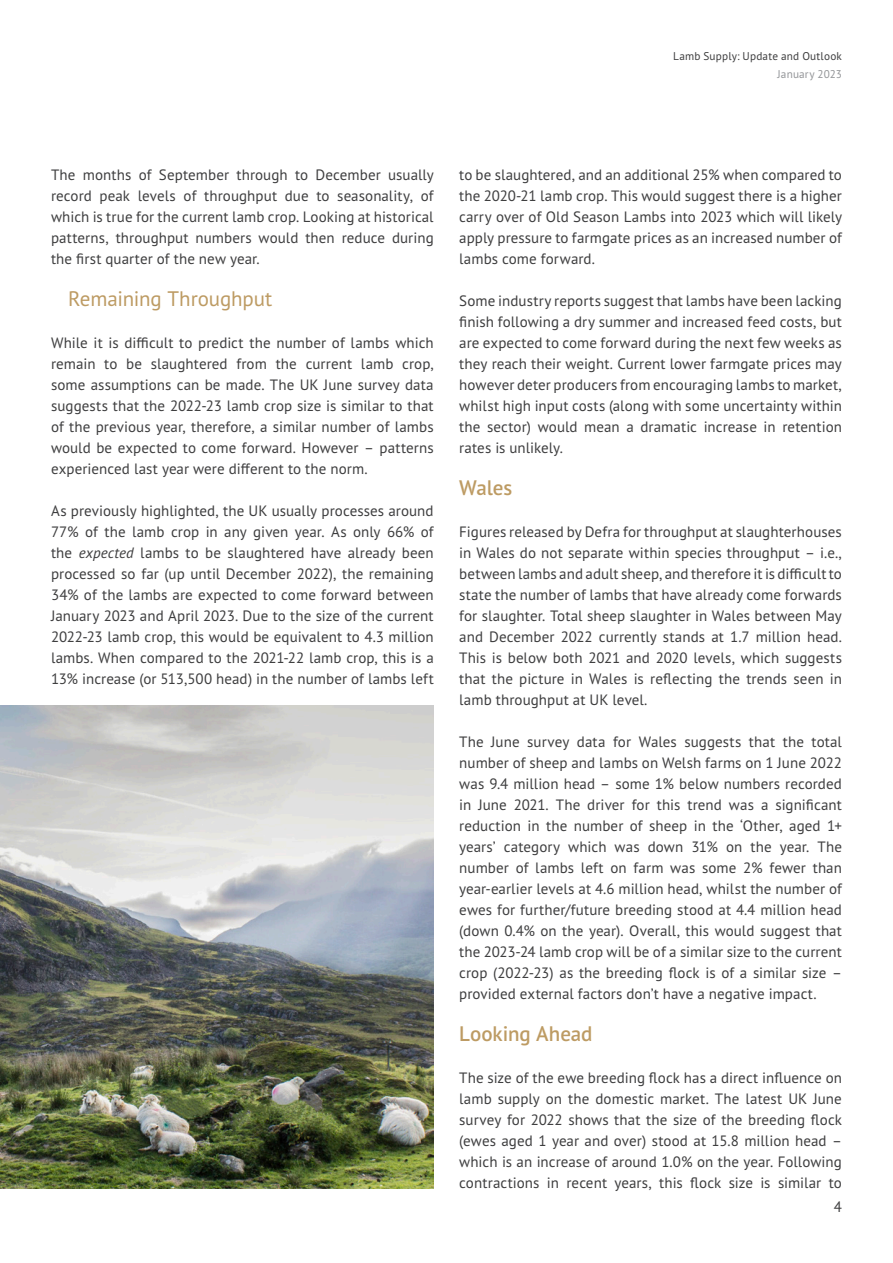
<style>
.page{position:relative;width:893px;height:1263px;background:#fff}
.page>*{position:absolute;margin:0;border:0;box-sizing:border-box;transform-origin:0 0}
.Header_2{font:21px "PT Sans Pro";letter-spacing:-.005em;color:#bd9b63}
.Header_2-2{font:600 21px "PT Sans Pro";letter-spacing:-.005em;color:#bd9b63}
.t1{font:15px/21px "PT Sans Pro";letter-spacing:.005em;color:#3e3e3f;text-align:justify}
.t2{font:11.25px "PT Sans Pro";letter-spacing:.015em;color:#3e3e3f}
.t3{font:11.25px "PT Sans Pro";letter-spacing:.01em;color:#939598}
.s1{font-style:italic}
</style>
<div class="page">
<img style="left:0;top:705px;width:434px;height:483px">
<p class="t2" style="left:673px;top:48px;width:170px">Lamb Supply: Update and Outlook</p>
<p class="t3" style="left:778px;top:66px;width:66px">January 2023</p>
<p class="t1" style="left:51px;top:164px;width:384px">The months of September through to December usually record peak levels of throughput due to seasonality, of which is true for the current lamb crop. Looking at historical patterns, throughput numbers would then reduce during the first quarter of the new year.</p>
<p class="Header_2" style="left:68px;top:285px;width:206px">Remaining Throughput</p>
<p class="t1" style="left:51px;top:332px;width:384px">While it is difficult to predict the number of lambs which remain to be slaughtered from the current lamb crop, some assumptions can be made. The UK June survey data suggests that the 2022-23 lamb crop size is similar to that of the previous year, therefore, a similar number of lambs would be expected to come forward. However – patterns experienced last year were different to the norm.</p>
<p class="t1" style="left:51px;top:500px;width:384px">As previously highlighted, the UK usually processes around 77% of the lamb crop in any given year. As only 66% of the <span class="s1">expected</span> lambs to be slaughtered have already been processed so far (up until December 2022), the remaining 34% of the lambs are expected to come forward between January 2023 and April 2023. Due to the size of the current 2022-23 lamb crop, this would be equivalent to 4.3 million lambs. When compared to the 2021-22 lamb crop, this is a 13% increase (or 513,500 head) in the number of lambs left</p>
<p class="t1" style="left:459px;top:164px;width:384px">to be slaughtered, and an additional 25% when compared to the 2020-21 lamb crop. This would suggest there is a higher carry over of Old Season Lambs into 2023 which will likely apply pressure to farmgate prices as an increased number of lambs come forward.</p>
<p class="t1" style="left:459px;top:290px;width:384px">Some industry reports suggest that lambs have been lacking finish following a dry summer and increased feed costs, but are expected to come forward during the next few weeks as they reach their weight. Current lower farmgate prices may however deter producers from encouraging lambs to market, whilst high input costs (along with some uncertainty within the sector) would mean a dramatic increase in retention rates is unlikely.</p>
<p class="Header_2-2" style="left:459px;top:474px;width:55px">Wales</p>
<p class="t1" style="left:459px;top:521px;width:384px">Figures released by Defra for throughput at slaughterhouses in Wales do not separate within species throughput – i.e., between lambs and adult sheep, and therefore it is difficult to state the number of lambs that have already come forwards for slaughter. Total sheep slaughter in Wales between May and December 2022 currently stands at 1.7 million head.<br>This is below both 2021 and 2020 levels, which suggests that the picture in Wales is reflecting the trends seen in lamb throughput at UK level.</p>
<p class="t1" style="left:459px;top:731px;width:384px">The June survey data for Wales suggests that the total number of sheep and lambs on Welsh farms on 1 June 2022 was 9.4 million head – some 1% below numbers recorded in June 2021. The driver for this trend was a significant reduction in the number of sheep in the ‘Other, aged 1+ years’ category which was down 31% on the year. The number of lambs left on farm was some 2% fewer than year-earlier levels at 4.6 million head, whilst the number of ewes for further/future breeding stood at 4.4 million head (down 0.4% on the year). Overall, this would suggest that the 2023-24 lamb crop will be of a similar size to the current crop (2022-23) as the breeding flock is of a similar size – provided external factors don’t have a negative impact.</p>
<p class="Header_2-2" style="left:459px;top:1020px;width:135px">Looking Ahead</p>
<p class="t1" style="left:459px;top:1067px;width:384px">The size of the ewe breeding flock has a direct influence on lamb supply on the domestic market. The latest UK June survey for 2022 shows that the size of the breeding flock (ewes aged 1 year and over) stood at 15.8 million head – which is an increase of around 1.0% on the year. Following contractions in recent years, this flock size is similar to</p>
<p class="t1" style="left:834px;top:1196px;width:10px">4</p>
</div>
